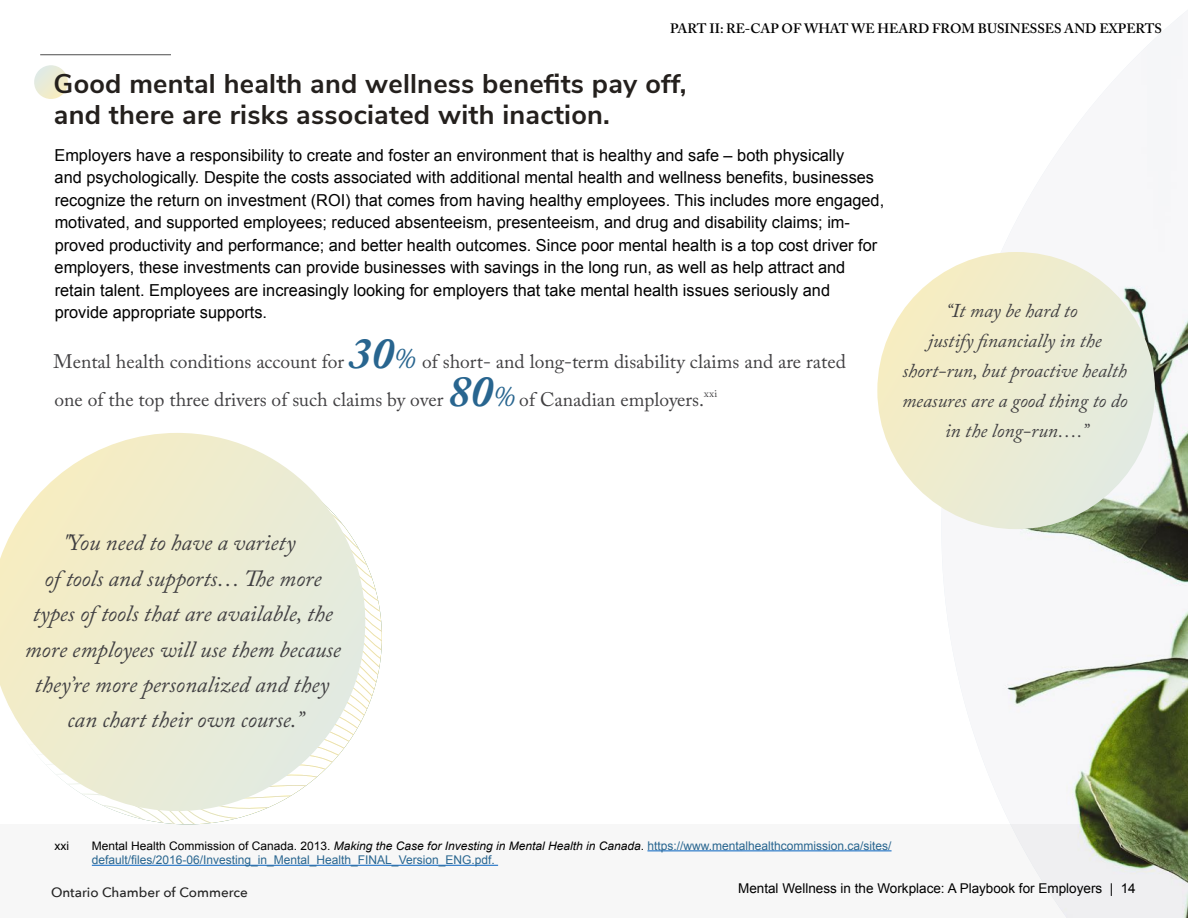
<style>
.page{position:relative;width:1188px;height:918px;background:#fff}
.page>*{position:absolute;margin:0;border:0;box-sizing:border-box;transform-origin:0 0}
.Chapter2-subtitle_bu{font:700 27px/31.5px "Nunito Sans";letter-spacing:.01em;color:#24201d}
.Chapter2-subtitle_bu-2{font:italic 22.95px/35.4px "Adobe Caslon Pro";color:#414042;text-align:center}
.Paragraph{font:19.5px/37.5px "Adobe Caslon Pro";color:#414042}
.Paragraph-2{font:italic 19.5px/30px "Adobe Caslon Pro";color:#414042;text-align:center}
.Body{font:16.5px/22.5px "Arial";color:#000}
.t1{font:13.5px "Arial";color:#000}
.t2{font:600 13.5px "Adobe Caslon Pro";color:#000}
.t3{font:500 13.5px "Avenir Next";color:#262626}
.Footnotes{font:12px "Arial";color:#28658f}
.Footnotes-2{font:italic 11.7px "Arial";color:#000}
.Footnotes-3{font:11.7px "Arial";color:#000}
.Paragraph-3{font:10.5px "Adobe Caslon Pro";color:#414042}
.s1{font-weight:700;font-style:italic;font-size:45px;color:#28658f}
.s2{font-style:italic;font-size:30px;color:#28658f}
.s3{font-style:normal}
.s4{font-style:normal;font-size:12px;color:#28658f}
</style>
<div class="page">
<svg style="left:116px;top:561px;width:266px;height:263px"></svg>
<img style="left:941px;top:13px;width:247px;height:811px">
<div style="left:0;top:824px;width:1188px;height:94px;background:#f7f7f7"></div>
<svg style="left:34px;top:65px;width:34px;height:34px"></svg>
<hr style="left:40px;top:54px;width:131px;height:1px;background:#4d4d4d">
<hr style="left:647px;top:850px;width:245px;height:1px;background:#0563c1">
<hr style="left:92px;top:865px;width:406px;height:1px;background:#0563c1">
<div style="left:877px;top:252px;width:278px;height:277px;background:linear-gradient(to right,#f6edc3,#e3eadf);border-radius:139px"></div>
<svg style="left:0;top:433px;width:365px;height:378px"></svg>
<p class="t2" style="left:670px;top:21px;width:494px">PART II: RE-CAP OF WHAT WE HEARD FROM BUSINESSES AND EXPERTS</p>
<h2 class="Chapter2-subtitle_bu" style="left:54px;top:66px;width:634px">Good mental health and wellness benefits pay off, and there are risks associated with inaction.</h2>
<p class="Body" style="left:54px;top:144px;width:831px">Employers have a responsibility to create and foster an environment that is healthy and safe – both physically<br>and psychologically. Despite the costs associated with additional mental health and wellness benefits, businesses recognize the return on investment (ROI) that comes from having healthy employees. This includes more engaged, motivated, and supported employees; reduced absenteeism, presenteeism, and drug and disability claims; im&shy;proved productivity and performance; and better health outcomes. Since poor mental health is a top cost driver for employers, these investments can provide businesses with savings in the long run, as well as help attract and retain talent. Employees are increasingly looking for employers that take mental health issues seriously and provide appropriate supports.</p>
<p class="Paragraph" style="left:54px;top:343px;width:794px">Mental health conditions account for <span class="s1">30</span><span class="s2">%</span> of short- and long-term disability claims and are rated one of the top three drivers of such claims by over <span class="s1">80</span><span class="s2">%</span> of Canadian employers.</p>
<p class="Paragraph-3" style="left:704px;top:387px;width:15px">xxi</p>
<p class="Paragraph-2" style="left:902px;top:296px;width:227px">“It may be hard to<br>justify financially in the short-run, but proactive health measures are a good thing to do in the long-run….”</p>
<h2 class="Chapter2-subtitle_bu-2" style="left:25px;top:525px;width:318px">"You need to have a variety<br>of tools and supports… The more types of tools that are available, the more employees will use them because they’re more personalized and they can chart their own course.”</h2>
<p class="Footnotes-3" style="left:54px;top:838px;width:16px">xxi</p>
<p class="Footnotes-2" style="left:92px;top:838px;width:801px"><span class="s3">Mental Health Commission of Canada. 2013.</span> Making the Case for Investing in Mental Health in Canada<span class="s3">.</span> <span class="s4">https://www.mentalhealthcommission.ca/sites/</span></p>
<p class="Footnotes" style="left:92px;top:852px;width:404px">default/files/2016-06/Investing_in_Mental_Health_FINAL_Version_ENG.pdf.</p>
<p class="t3" style="left:51px;top:880px;width:198px">Ontario Chamber of Commerce</p>
<p class="t1" style="left:738px;top:880px;width:399px">Mental Wellness in the Workplace: A Playbook for Employers | 14</p>
</div>
